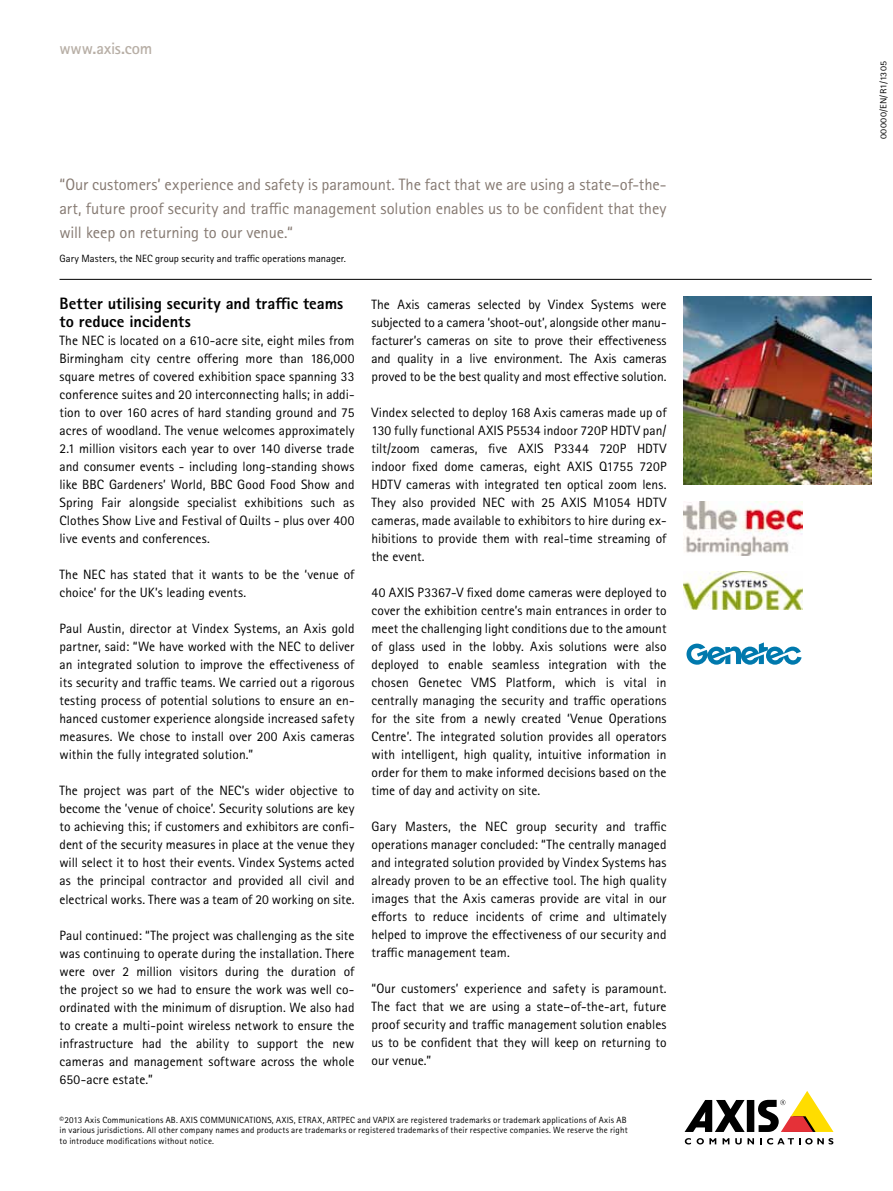
<style>
.page{position:relative;width:893px;height:1191px;background:#fff}
.page>*{position:absolute;margin:0;border:0;box-sizing:border-box;transform-origin:0 0}
.t1{font:16.5px/24px "Rotis Sans Serif Pro";letter-spacing:-.005em;color:#857971;text-align:justify}
.t2{font:800 16.5px/18px "Rotis Sans Serif Pro";color:#000}
.t3{font:700 16.5px "Rotis Sans Serif Pro";letter-spacing:-.01em;color:#b8afa6}
.t4{font:13.5px/18px "Rotis Sans Serif Pro";letter-spacing:.005em;color:#000;text-align:justify}
.t5{font:10.5px "Rotis Sans Serif Pro";letter-spacing:.005em;color:#000}
.t6{font:9px/10.8px "Rotis Sans Serif Pro";letter-spacing:.02em;color:#000}
.t7{font:9px "Rotis Sans Serif Pro";letter-spacing:.02em;color:#000;scale:1.12 1}
</style>
<div class="page">
<div style="left:747px;top:1100px;width:7px;height:32px;background:#000"></div>
<svg style="left:685px;top:1100px;width:60px;height:32px"></svg>
<svg style="left:758px;top:1091px;width:75px;height:41px"></svg>
<svg style="left:685px;top:1138px;width:6px;height:6px"></svg>
<svg style="left:697px;top:1138px;width:19px;height:6px"></svg>
<svg style="left:723px;top:1138px;width:6px;height:6px"></svg>
<svg style="left:735px;top:1138px;width:19px;height:6px"></svg>
<svg style="left:760px;top:1138px;width:73px;height:6px"></svg>
<img style="left:684px;top:296px;width:188px;height:188px">
<hr style="left:60px;top:279px;width:812px;height:1px;background:#000">
<img style="left:684px;top:501px;width:119px;height:54px">
<img style="left:684px;top:571px;width:119px;height:38px">
<svg style="left:686px;top:642px;width:116px;height:22px"></svg>
<p class="t3" style="left:60px;top:38px;width:94px">www.axis.com</p>
<p class="t1" style="left:60px;top:172px;width:609px">“Our customers’ experience and safety is paramount. The fact that we are using a state–of-the&shy;art, future proof security and traffic management solution enables us to be confident that they will keep on returning to our venue.“</p>
<p class="t5" style="left:60px;top:252px;width:288px">Gary Masters, the NEC group security and traffic operations manager.</p>
<p class="t2" style="left:60px;top:295px;width:285px">Better utilising security and traffic teams to reduce incidents</p>
<p class="t4" style="left:60px;top:332px;width:297px">The NEC is located on a 610-acre site, eight miles from Birmingham city centre offering more than 186,000 square metres of covered exhibition space spanning 33 conference suites and 20 interconnecting halls; in addi&shy;tion to over 160 acres of hard standing ground and 75 acres of woodland. The venue welcomes approximately 2.1 million visitors each year to over 140 diverse trade and consumer events - including long-standing shows like BBC Gardeners’ World, BBC Good Food Show and Spring Fair alongside specialist exhibitions such as Clothes Show Live and Festival of Quilts - plus over 400 live events and conferences.</p>
<p class="t4" style="left:60px;top:566px;width:296px">The NEC has stated that it wants to be the ‘venue of choice’ for the UK’s leading events.</p>
<p class="t4" style="left:60px;top:620px;width:297px">Paul Austin, director at Vindex Systems, an Axis gold partner, said: “We have worked with the NEC to deliver an integrated solution to improve the effectiveness of its security and traffic teams. We carried out a rigorous testing process of potential solutions to ensure an en&shy;hanced customer experience alongside increased safety measures. We chose to install over 200 Axis cameras within the fully integrated solution.”</p>
<p class="t4" style="left:60px;top:782px;width:297px">The project was part of the NEC’s wider objective to become the ’venue of choice’. Security solutions are key to achieving this; if customers and exhibitors are confi&shy;dent of the security measures in place at the venue they will select it to host their events. Vindex Systems acted as the principal contractor and provided all civil and electrical works. There was a team of 20 working on site.</p>
<p class="t4" style="left:60px;top:926px;width:297px">Paul continued: “The project was challenging as the site was continuing to operate during the installation. There were over 2 million visitors during the duration of the project so we had to ensure the work was well co&shy;ordinated with the minimum of disruption. We also had to create a multi-point wireless network to ensure the infrastructure had the ability to support the new cameras and management software across the whole 650-acre estate.”</p>
<p class="t4" style="left:372px;top:296px;width:297px">The Axis cameras selected by Vindex Systems were subjected to a camera ‘shoot-out’, alongside other manu&shy;facturer’s cameras on site to prove their effectiveness and quality in a live environment. The Axis cameras proved to be the best quality and most effective solution.</p>
<p class="t4" style="left:372px;top:404px;width:297px">Vindex selected to deploy 168 Axis cameras made up of 130 fully functional AXIS P5534 indoor 720P HDTV pan/ tilt/zoom cameras, five AXIS P3344 720P HDTV indoor fixed dome cameras, eight AXIS Q1755 720P HDTV cameras with integrated ten optical zoom lens.<br>They also provided NEC with 25 AXIS M1054 HDTV cameras, made available to exhibitors to hire during ex&shy;hibitions to provide them with real-time streaming of the event.</p>
<p class="t4" style="left:372px;top:584px;width:297px">40 AXIS P3367-V fixed dome cameras were deployed to cover the exhibition centre’s main entrances in order to meet the challenging light conditions due to the amount of glass used in the lobby. Axis solutions were also deployed to enable seamless integration with the chosen Genetec VMS Platform, which is vital in centrally managing the security and traffic operations for the site from a newly created ‘Venue Operations Centre’. The integrated solution provides all operators with intelligent, high quality, intuitive information in order for them to make informed decisions based on the time of day and activity on site.</p>
<p class="t4" style="left:372px;top:818px;width:297px">Gary Masters, the NEC group security and traffic operations manager concluded: “The centrally managed and integrated solution provided by Vindex Systems has already proven to be an effective tool. The high quality images that the Axis cameras provide are vital in our efforts to reduce incidents of crime and ultimately helped to improve the effectiveness of our security and traffic management team.</p>
<p class="t4" style="left:372px;top:980px;width:297px">“Our customers’ experience and safety is paramount.<br>The fact that we are using a state–of-the-art, future proof security and traffic management solution enables us to be confident that they will keep on returning to our venue.”</p>
<p class="t6" style="left:60px;top:1114px;width:570px">©2013 Axis Communications AB. AXIS COMMUNICATIONS, AXIS, ETRAX, ARTPEC and VAPIX are registered trademarks or trademark applications of Axis AB in various jurisdictions. All other company names and products are trademarks or registered trademarks of their respective companies. We reserve the right to introduce modifications without notice.</p>
<p class="t7" style="left:878px;top:139px;width:71px;rotate:-90deg">00000/EN/R1/1305</p>
</div>
